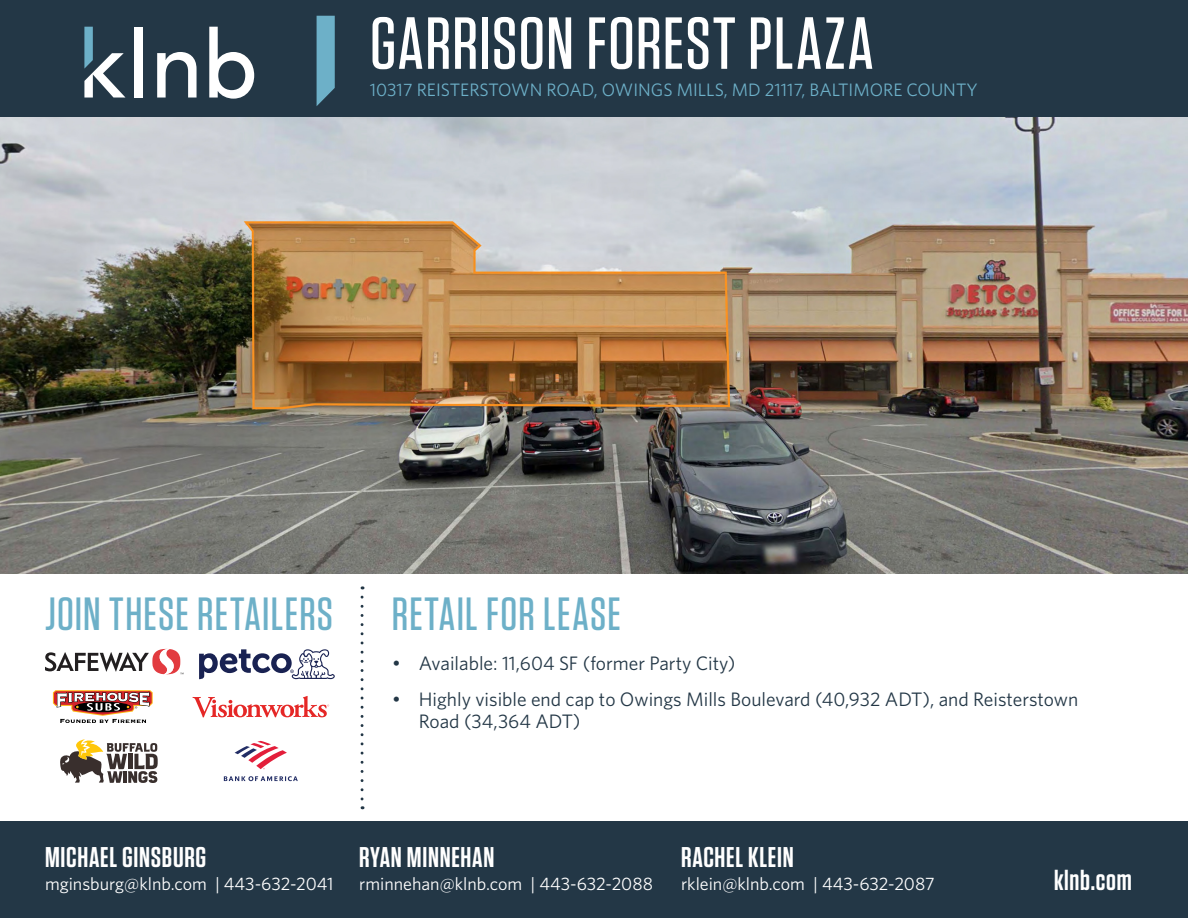
<style>
.page{position:relative;width:1188px;height:918px;background:#fff}
.page>*{position:absolute;margin:0;border:0;box-sizing:border-box;transform-origin:0 0}
.t1{font:500 73.5px "Tungsten";letter-spacing:.015em;color:#fff}
.t2{font:500 46.5px "Tungsten";letter-spacing:.025em;color:#6db0c8}
.t3{font:600 28.5px "Tungsten";letter-spacing:.025em;color:#fff}
.t4{font:19.5px/22.5px "Whitney";color:#233746}
.t5{font:18px "Whitney";color:#fff}
.t6{font:18px "Whitney";color:#6db0c8}
.s1{font-family:"Gotham"}
</style>
<div class="page">
<div style="left:0;top:822px;width:1188px;height:96px;background:#233746"></div>
<div style="left:0;top:0;width:1188px;height:120px;background:#233746"></div>
<svg style="left:317px;top:16px;width:18px;height:90px;background:#64a2b9"></svg>
<svg style="left:84px;top:27px;width:41px;height:71px"></svg>
<div style="left:135px;top:27px;width:8px;height:71px;background:#fff"></div>
<svg style="left:157px;top:52px;width:40px;height:46px"></svg>
<svg style="left:209px;top:27px;width:45px;height:72px"></svg>
<img style="left:0;top:118px;width:1188px;height:455px">
<svg style="left:361px;top:597px;width:3px;height:212px"></svg>
<svg style="left:45px;top:649px;width:139px;height:25px"></svg>
<svg style="left:199px;top:649px;width:136px;height:31px"></svg>
<svg style="left:53px;top:690px;width:100px;height:33px"></svg>
<svg style="left:235px;top:741px;width:52px;height:28px"></svg>
<svg style="left:224px;top:776px;width:74px;height:5px"></svg>
<svg style="left:192px;top:696px;width:137px;height:21px"></svg>
<svg style="left:60px;top:739px;width:98px;height:44px"></svg>
<h1 class="t1" style="left:370px;top:10px;width:505px">GARRISON FOREST PLAZA</h1>
<p class="t6" style="left:370px;top:81px;width:609px">10317 REISTERSTOWN ROAD, OWINGS MILLS, MD 21117, BALTIMORE COUNTY</p>
<h2 class="t2" style="left:45px;top:593px;width:290px">JOIN THESE RETAILERS</h2>
<h2 class="t2" style="left:392px;top:593px;width:230px">RETAIL FOR LEASE</h2>
<p class="t4" style="left:392px;top:653px;width:345px"><span class="s1">•</span> Available: 11,604 SF (former Party City)</p>
<p class="t4" style="left:419px;top:689px;width:661px;text-indent:-27px"><span class="s1">•</span> Highly visible end cap to Owings Mills Boulevard (40,932 ADT), and Reisterstown<br>Road (34,364 ADT)</p>
<h3 class="t3" style="left:45px;top:844px;width:163px">MICHAEL GINSBURG</h3>
<p class="t5" style="left:45px;top:876px;width:290px">mginsburg@klnb.com | 443-632-2041</p>
<h3 class="t3" style="left:359px;top:844px;width:137px">RYAN MINNEHAN</h3>
<p class="t5" style="left:359px;top:876px;width:295px">rminnehan@klnb.com | 443-632-2088</p>
<h3 class="t3" style="left:681px;top:844px;width:114px">RACHEL KLEIN</h3>
<p class="t5" style="left:681px;top:876px;width:255px">rklein@klnb.com | 443-632-2087</p>
<h3 class="t3" style="left:1054px;top:867px;width:79px">klnb.com</h3>
</div>
